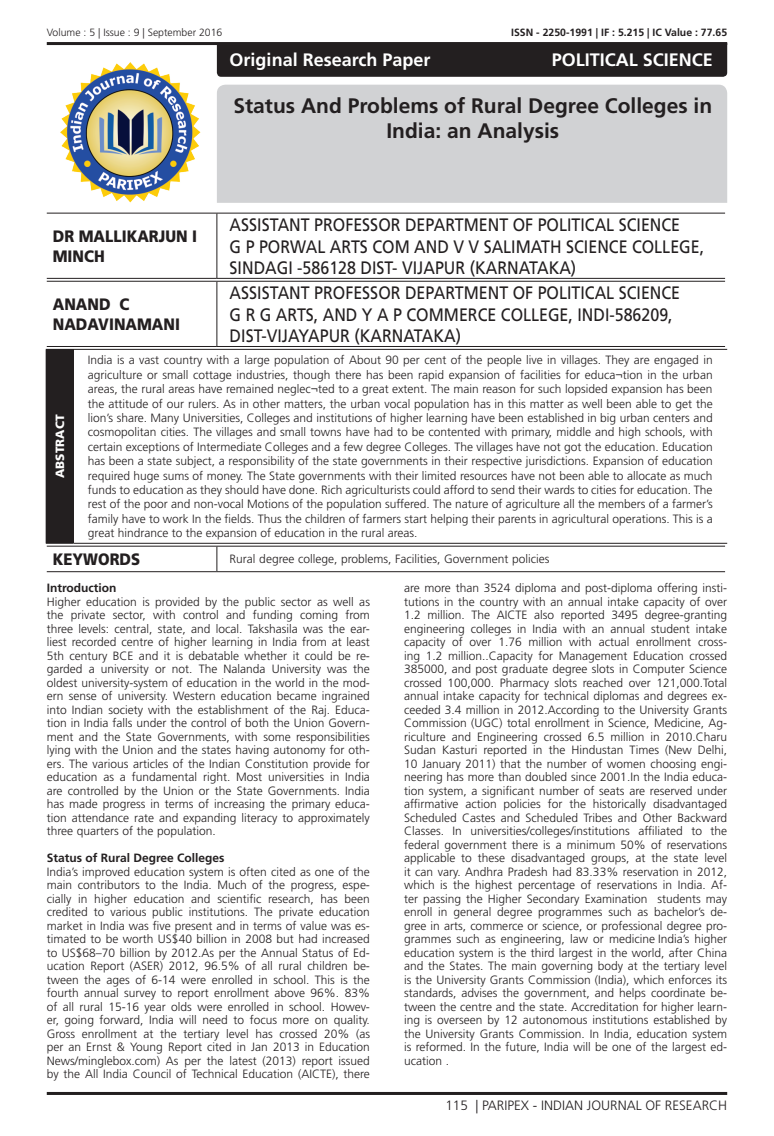
<style>
.page{position:relative;width:774px;height:1136px;background:#fff}
.page>*{position:absolute;margin:0;border:0;box-sizing:border-box;transform-origin:0 0}
.Paripex_Articles_Hea{font:700 21px/25.2px "Frutiger LT Std";color:#231f20;text-align:center}
.Paripex_Address{font:18px/21.6px "Frutiger LT Std";color:#231f20;scale:.89 1}
.Paripex_Subject_Name{font:700 18px "Frutiger LT Std";color:#fff}
.Paripex_Author_Name{font:900 16.5px/19.8px "Frutiger LT Std";color:#231f20;scale:.9 1}
.t1{font:300 13.5px "Frutiger LT Std";color:#231f20}
.Paripex_Body_Text{font:300 12px/13.5px "Frutiger LT Std";color:#231f20;text-align:justify}
.Paripex_Abstract{font:300 12px/14.4px "Frutiger LT Std";color:#231f20;text-align:justify}
.Paripex_Keywords{font:300 12px "Frutiger LT Std";color:#231f20}
.Paripex_Bold{font:700 12px "Frutiger LT Std";color:#231f20}
.t2{font:900 12px "Frutiger LT Std";color:#fff}
.t3{font:700 10.5px "Frutiger LT Std";color:#231f20}
.t4{font:300 10.5px "Frutiger LT Std";color:#231f20}
</style>
<div class="page">
<hr style="left:47px;top:42px;width:680px;height:3px;background:#231f20">
<hr style="left:47px;top:1091px;width:680px;height:3px;background:#231f20">
<div style="left:217px;top:85px;width:510px;height:118px;background:#d1d2d4"></div>
<div style="left:217px;top:45px;width:510px;height:32px;background:#231f20"></div>
<img style="left:61px;top:63px;width:139px;height:140px">
<hr style="left:47px;top:213px;width:170px;height:1px;background:#231f20">
<hr style="left:217px;top:213px;width:508px;height:1px;background:#231f20">
<hr style="left:216px;top:213px;width:1px;height:65px;background:#231f20">
<hr style="left:47px;top:278px;width:170px;height:1px;background:#231f20">
<hr style="left:217px;top:278px;width:508px;height:1px;background:#231f20">
<hr style="left:47px;top:281px;width:170px;height:1px;background:#231f20">
<hr style="left:217px;top:281px;width:508px;height:1px;background:#231f20">
<hr style="left:216px;top:281px;width:1px;height:65px;background:#231f20">
<hr style="left:47px;top:346px;width:170px;height:1px;background:#231f20">
<hr style="left:217px;top:346px;width:508px;height:1px;background:#231f20">
<hr style="left:47px;top:545px;width:170px;height:1px;background:#231f20">
<hr style="left:217px;top:545px;width:508px;height:1px;background:#231f20">
<svg style="left:216px;top:546px;width:1px;height:25px"></svg>
<hr style="left:47px;top:571px;width:170px;height:1px;background:#231f20">
<hr style="left:217px;top:571px;width:508px;height:1px;background:#231f20">
<div style="left:46px;top:349px;width:27px;height:194px;background:#231f20"></div>
<hr style="left:73px;top:349px;width:654px;height:1px;background:#231f20">
<hr style="left:73px;top:350px;width:1px;height:193px;background:#231f20">
<svg style="left:46px;top:543px;width:27px;height:1px"></svg>
<hr style="left:73px;top:543px;width:654px;height:1px;background:#231f20">
<p class="t4" style="left:47px;top:27px;width:177px">Volume : 5 | Issue : 9 | September 2016</p>
<p class="t3" style="left:511px;top:27px;width:217px">ISSN - 2250-1991 | IF : 5.215 | IC Value : 77.65</p>
<p class="Paripex_Subject_Name" style="left:230px;top:49px;width:202px">Original Research Paper</p>
<p class="Paripex_Subject_Name" style="left:552px;top:49px;width:163px">POLITICAL SCIENCE</p>
<p class="Paripex_Author_Name" style="left:53px;top:226px;width:162px">DR MALLIKARJUN I<br>MINCH</p>
<p class="Paripex_Author_Name" style="left:53px;top:294px;width:143px">ANAND C<br>NADAVINAMANI</p>
<p class="Paripex_Articles_Hea" style="left:233px;top:93px;width:480px">Status And Problems of Rural Degree Colleges in<br>India: an Analysis</p>
<p class="Paripex_Address" style="left:230px;top:214px;width:508px">ASSISTANT PROFESSOR DEPARTMENT OF POLITICAL SCIENCE</p>
<p class="Paripex_Address" style="left:230px;top:235px;width:535px">G P PORWAL ARTS COM AND V V SALIMATH SCIENCE COLLEGE,</p>
<p class="Paripex_Address" style="left:230px;top:257px;width:391px">SINDAGI -586128 DIST- VIJAPUR (KARNATAKA)</p>
<p class="Paripex_Address" style="left:230px;top:282px;width:508px">ASSISTANT PROFESSOR DEPARTMENT OF POLITICAL SCIENCE</p>
<p class="Paripex_Address" style="left:230px;top:303px;width:499px">G R G ARTS, AND Y A P COMMERCE COLLEGE, INDI-586209,<br>DIST-VIJAYAPUR (KARNATAKA)</p>
<p class="t2" style="left:53px;top:478px;width:65px;rotate:-90deg">ABSTRACT</p>
<p class="Paripex_Abstract" style="left:88px;top:353px;width:626px">India is a vast country with a large population of About 90 per cent of the people live in villages. They are engaged in agriculture or small cottage industries, though there has been rapid expansion of facilities for educa¬tion in the urban areas, the rural areas have remained neglec¬ted to a great extent. The main reason for such lopsided expansion has been the attitude of our rulers. As in other matters, the urban vocal population has in this matter as well been able to get the lion’s share. Many Universities, Colleges and institutions of higher learning have been established in big urban centers and cosmopolitan cities. The villages and small towns have had to be contented with primary, middle and high schools, with certain exceptions of Intermediate Colleges and a few degree Colleges. The villages have not got the education. Education has been a state subject, a responsibility of the state governments in their respective jurisdictions. Expansion of education required huge sums of money. The State governments with their limited resources have not been able to allocate as much funds to education as they should have done. Rich agriculturists could afford to send their wards to cities for education. The rest of the poor and non-vocal Motions of the population suffered. The nature of agriculture all the members of a farmer’s family have to work In the fields. Thus the children of farmers start helping their parents in agricultural operations. This is a great hindrance to the expansion of education in the rural areas.</p>
<p class="Paripex_Author_Name" style="left:53px;top:549px;width:99px">KEYWORDS</p>
<p class="Paripex_Keywords" style="left:230px;top:552px;width:321px">Rural degree college, problems, Facilities, Government policies</p>
<p class="Paripex_Bold" style="left:47px;top:581px;width:71px">Introduction</p>
<p class="Paripex_Body_Text" style="left:47px;top:595px;width:325px">Higher education is provided by the public sector as well as the private sector, with control and funding coming from three levels: central, state, and local. Takshasila was the ear&shy;liest recorded centre of higher learning in India from at least 5th century BCE and it is debatable whether it could be re&shy;garded a university or not. The Nalanda University was the oldest university-system of education in the world in the mod&shy;ern sense of university. Western education became ingrained into Indian society with the establishment of the Raj. Educa&shy;tion in India falls under the control of both the Union Govern&shy;ment and the State Governments, with some responsibilities lying with the Union and the states having autonomy for oth&shy;ers. The various articles of the Indian Constitution provide for education as a fundamental right. Most universities in India are controlled by the Union or the State Governments. India has made progress in terms of increasing the primary educa&shy;tion attendance rate and expanding literacy to approximately three quarters of the population.</p>
<p class="Paripex_Bold" style="left:47px;top:851px;width:179px">Status of Rural Degree Colleges</p>
<p class="Paripex_Body_Text" style="left:47px;top:865px;width:325px">India’s improved education system is often cited as one of the main contributors to the India. Much of the progress, espe&shy;cially in higher education and scientific research, has been credited to various public institutions. The private education market in India was five present and in terms of value was es&shy;timated to be worth US$40 billion in 2008 but had increased to US$68–70 billion by 2012.As per the Annual Status of Ed&shy;ucation Report (ASER) 2012, 96.5% of all rural children be&shy;tween the ages of 6-14 were enrolled in school. This is the fourth annual survey to report enrollment above 96%. 83% of all rural 15-16 year olds were enrolled in school. Howev&shy;er, going forward, India will need to focus more on quality.<br>Gross enrollment at the tertiary level has crossed 20% (as per an Ernst &amp; Young Report cited in Jan 2013 in Education News/minglebox.com) As per the latest (2013) report issued by the All India Council of Technical Education (AICTE), there</p>
<p class="Paripex_Body_Text" style="left:404px;top:581px;width:325px">are more than 3524 diploma and post-diploma offering insti&shy;tutions in the country with an annual intake capacity of over 1.2 million. The AICTE also reported 3495 degree-granting engineering colleges in India with an annual student intake capacity of over 1.76 million with actual enrollment cross&shy;ing 1.2 million..Capacity for Management Education crossed 385000, and post graduate degree slots in Computer Science crossed 100,000. Pharmacy slots reached over 121,000.Total annual intake capacity for technical diplomas and degrees ex&shy;ceeded 3.4 million in 2012.According to the University Grants Commission (UGC) total enrollment in Science, Medicine, Ag&shy;riculture and Engineering crossed 6.5 million in 2010.Charu Sudan Kasturi reported in the Hindustan Times (New Delhi, 10 January 2011) that the number of women choosing engi&shy;neering has more than doubled since 2001.In the India educa&shy;tion system, a significant number of seats are reserved under affirmative action policies for the historically disadvantaged Scheduled Castes and Scheduled Tribes and Other Backward Classes. In universities/colleges/institutions affiliated to the federal government there is a minimum 50% of reservations applicable to these disadvantaged groups, at the state level it can vary. Andhra Pradesh had 83.33% reservation in 2012, which is the highest percentage of reservations in India. Af&shy;ter passing the Higher Secondary Examination students may enroll in general degree programmes such as bachelor’s de&shy;gree in arts, commerce or science, or professional degree pro&shy;grammes such as engineering, law or medicine India’s higher education system is the third largest in the world, after China and the States. The main governing body at the tertiary level is the University Grants Commission (India), which enforces its standards, advises the government, and helps coordinate be&shy;tween the centre and the state. Accreditation for higher learn&shy;ing is overseen by 12 autonomous institutions established by the University Grants Commission. In India, education system is reformed. In the future, India will be one of the largest ed&shy;ucation .</p>
<p class="t1" style="left:445px;top:1097px;width:283px">115 | PARIPEX - INDIAN JOURNAL OF RESEARCH</p>
</div>
